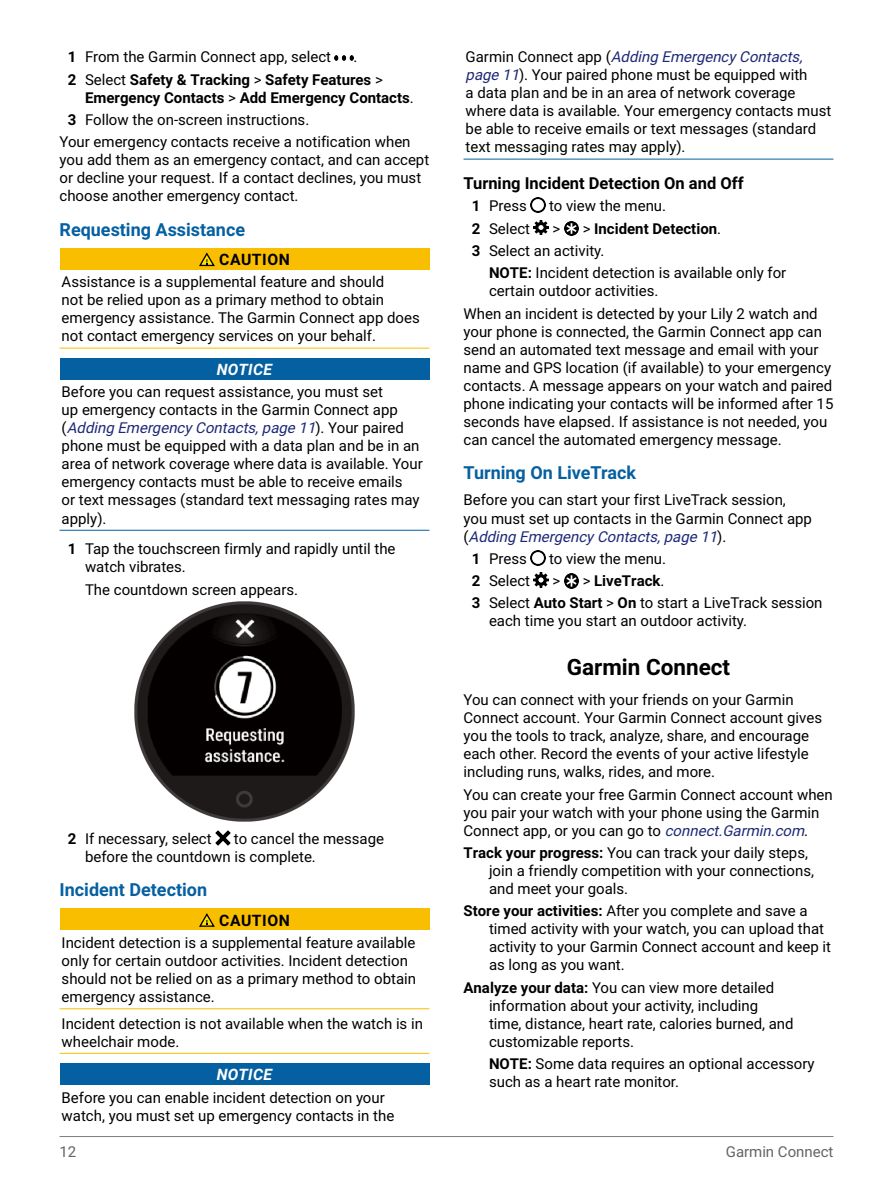
<style>
.page{position:relative;width:893px;height:1187px;background:#fff}
.page>*{position:absolute;margin:0;border:0;box-sizing:border-box;transform-origin:0 0}
.t1{font:700 22.5px "Roboto";color:#000}
.t2{font:700 18px "Roboto";color:#0560a1}
.t3{font:700 16.5px "Roboto";color:#000}
.t4{font:700 15.75px "Roboto";letter-spacing:.035em;color:#000}
.t5{font:italic 700 15.75px "Roboto";letter-spacing:.025em;color:#fff}
.t6{font:15px/18px "Roboto";color:#000}
.t7{font:700 15px/22.2px "Roboto";color:#000}
.t8{font:15px "Roboto";color:#656464}
.s1{font-weight:700}
.s2{font-weight:400}
.s3{font-style:italic;color:#1d2976}
</style>
<div class="page">
<hr style="left:60px;top:1136px;width:773px;height:1px;background:#7d7d7d">
<div style="left:60px;top:248px;width:369px;height:21px;background:#fabe00"></div>
<hr style="left:60px;top:348px;width:369px;height:1px;background:#fabe00">
<div style="left:60px;top:358px;width:369px;height:21px;background:#0560a1"></div>
<hr style="left:60px;top:530px;width:369px;height:1px;background:#0560a1">
<div style="left:60px;top:908px;width:369px;height:22px;background:#fabe00"></div>
<hr style="left:60px;top:1008px;width:369px;height:1px;background:#fabe00">
<hr style="left:60px;top:1052px;width:369px;height:1px;background:#fabe00">
<div style="left:60px;top:1062px;width:369px;height:22px;background:#0560a1"></div>
<img style="left:335px;top:56px;width:18px;height:4px">
<svg style="left:199px;top:252px;width:16px;height:14px"></svg>
<img style="left:135px;top:601px;width:219px;height:220px">
<img style="left:215px;top:830px;width:15px;height:15px">
<svg style="left:199px;top:913px;width:16px;height:13px"></svg>
<hr style="left:463px;top:159px;width:370px;height:1px;background:#0560a1">
<img style="left:530px;top:198px;width:15px;height:15px">
<img style="left:534px;top:220px;width:15px;height:15px">
<img style="left:564px;top:221px;width:15px;height:15px">
<img style="left:530px;top:550px;width:15px;height:15px">
<img style="left:534px;top:572px;width:15px;height:15px">
<img style="left:564px;top:573px;width:15px;height:15px">
<p class="t6" style="left:68px;top:47px;width:265px"><span class="s1">1</span> From the Garmin Connect app, select</p>
<p class="t7" style="left:68px;top:45px;width:316px;text-indent:285px"><span class="s2">.<br></span>2 <span class="s2">Select</span> Safety &amp; Tracking <span class="s2">&gt;</span> Safety Features <span class="s2">&gt;</span></p>
<p class="t7" style="left:85px;top:86px;width:330px">Emergency Contacts <span class="s2">&gt;</span> Add Emergency Contacts<span class="s2">.</span></p>
<p class="t6" style="left:68px;top:110px;width:243px"><span class="s1">3</span> Follow the on-screen instructions.</p>
<p class="t6" style="left:60px;top:132px;width:353px">Your emergency contacts receive a notification when</p>
<p class="t6" style="left:60px;top:150px;width:371px">you add them as an emergency contact, and can accept or decline your request. If a contact declines, you must choose another emergency contact.</p>
<p class="t2" style="left:60px;top:216px;width:187px">Requesting Assistance</p>
<p class="t4" style="left:219px;top:248px;width:72px">CAUTION</p>
<p class="t6" style="left:62px;top:272px;width:360px">Assistance is a supplemental feature and should<br>not be relied upon as a primary method to obtain emergency assistance. The Garmin Connect app does not contact emergency services on your behalf.</p>
<p class="t5" style="left:217px;top:358px;width:57px">NOTICE</p>
<p class="t6" style="left:62px;top:382px;width:363px">Before you can request assistance, you must set<br>up emergency contacts in the Garmin Connect app<br>( <span class="s3">Adding EmergencyContacts,page 11</span>) . Y o u r p a i r e d phone must be equipped with a data plan and be in an area of network coverage where data is available. Your emergency contacts must be able to receive emails<br>or text messages (standard text messaging rates may apply).</p>
<p class="t6" style="left:85px;top:539px;width:312px;text-indent:-17px"><span class="s1">1</span> Tap the touchscreen firmly and rapidly until the watch vibrates.</p>
<p class="t6" style="left:85px;top:579px;width:215px">The countdown screen appears.</p>
<p class="t6" style="left:68px;top:828px;width:145px"><span class="s1">2</span> If necessary, select</p>
<p class="t6" style="left:85px;top:828px;width:301px;text-indent:149px">to cancel the message before the countdown is complete.</p>
<p class="t2" style="left:60px;top:877px;width:149px">Incident Detection</p>
<p class="t4" style="left:219px;top:909px;width:72px">CAUTION</p>
<p class="t6" style="left:62px;top:933px;width:356px">Incident detection is a supplemental feature available only for certain outdoor activities. Incident detection should not be relied on as a primary method to obtain emergency assistance.</p>
<p class="t6" style="left:62px;top:1013px;width:363px">Incident detection is not available when the watch is in wheelchair mode.</p>
<p class="t5" style="left:217px;top:1063px;width:57px">NOTICE</p>
<p class="t6" style="left:62px;top:1087px;width:334px">Before you can enable incident detection on your watch, you must set up emergency contacts in the</p>
<p class="t6" style="left:466px;top:47px;width:367px">G a r m i n C o n n e c t a p p ( <span class="s3">Adding EmergencyContacts, page 11</span>). Your paired phone must be equipped with<br>a data plan and be in an area of network coverage where data is available. Your emergency contacts must be able to receive emails or text messages (standard text messaging rates may apply).</p>
<p class="t3" style="left:463px;top:172px;width:282px">Turning Incident Detection On and Off</p>
<p class="t6" style="left:472px;top:196px;width:56px"><span class="s1">1</span> Press</p>
<p class="t6" style="left:549px;top:196px;width:119px">to view the menu.</p>
<p class="t6" style="left:472px;top:219px;width:60px"><span class="s1">2</span> Select</p>
<p class="t6" style="left:472px;top:217px;width:251px;line-height:22.2px;text-indent:81px">&gt; &gt; <span class="s1">Incident Detection</span>.<br><span class="s1">3</span> Select an activity.</p>
<p class="t6" style="left:489px;top:263px;width:299px"><span class="s1">NOTE:</span> Incident detection is available only for certain outdoor activities.</p>
<p class="t6" style="left:463px;top:303px;width:371px">When an incident is detected by your Lily 2 watch and your phone is connected, the Garmin Connect app can send an automated text message and email with your name and GPS location (if available) to your emergency contacts. A message appears on your watch and paired phone indicating your contacts will be informed after 15 seconds have elapsed. If assistance is not needed, you can cancel the automated emergency message.</p>
<p class="t2" style="left:463px;top:460px;width:174px">Turning On LiveTrack</p>
<p class="t6" style="left:463px;top:490px;width:350px">Before you can start your first LiveTrack session, you must set up contacts in the Garmin Connect app ( <span class="s3">Adding EmergencyContacts,page 11</span>) .</p>
<p class="t6" style="left:472px;top:549px;width:56px"><span class="s1">1</span> Press</p>
<p class="t6" style="left:549px;top:549px;width:119px">to view the menu.</p>
<p class="t6" style="left:472px;top:571px;width:60px"><span class="s1">2</span> Select</p>
<p class="t6" style="left:472px;top:569px;width:352px;line-height:22.2px;text-indent:81px">&gt; &gt; <span class="s1">LiveTrack</span>.<br><span class="s1">3</span> Select <span class="s1">Auto Start</span> &gt; <span class="s1">On</span> to start a LiveTrack session</p>
<p class="t6" style="left:489px;top:611px;width:260px">each time you start an outdoor activity.</p>
<h1 class="t1" style="left:567px;top:650px;width:165px">Garmin Connect</h1>
<p class="t6" style="left:463px;top:690px;width:360px">You can connect with your friends on your Garmin Connect account. Your Garmin Connect account gives you the tools to track, analyze, share, and encourage each other. Record the events of your active lifestyle including runs, walks, rides, and more.</p>
<p class="t6" style="left:463px;top:784px;width:371px">You can create your free Garmin Connect account when you pair your watch with your phone using the Garmin<br>C o n n e ct a p p, o r yo u c a n g o to <span class="s3">connect.Garmin.com</span>.</p>
<p class="t6" style="left:489px;top:843px;width:327px;text-indent:-26px"><span class="s1">Track your progress:</span> You can track your daily steps, join a friendly competition with your connections, and meet your goals.</p>
<p class="t6" style="left:489px;top:901px;width:344px;text-indent:-26px"><span class="s1">Store your activities:</span> After you complete and save a timed activity with your watch, you can upload that activity to your Garmin Connect account and keep it as long as you want.</p>
<p class="t6" style="left:489px;top:977px;width:306px;text-indent:-26px"><span class="s1">Analyze your data:</span> You can view more detailed information about your activity, including time, distance, heart rate, calories burned, and customizable reports.</p>
<p class="t6" style="left:489px;top:1053px;width:327px"><span class="s1">NOTE:</span> Some data requires an optional accessory such as a heart rate monitor.</p>
<p class="t8" style="left:60px;top:1140px;width:18px">12</p>
<p class="t8" style="left:726px;top:1140px;width:109px">Garmin Connect</p>
</div>
